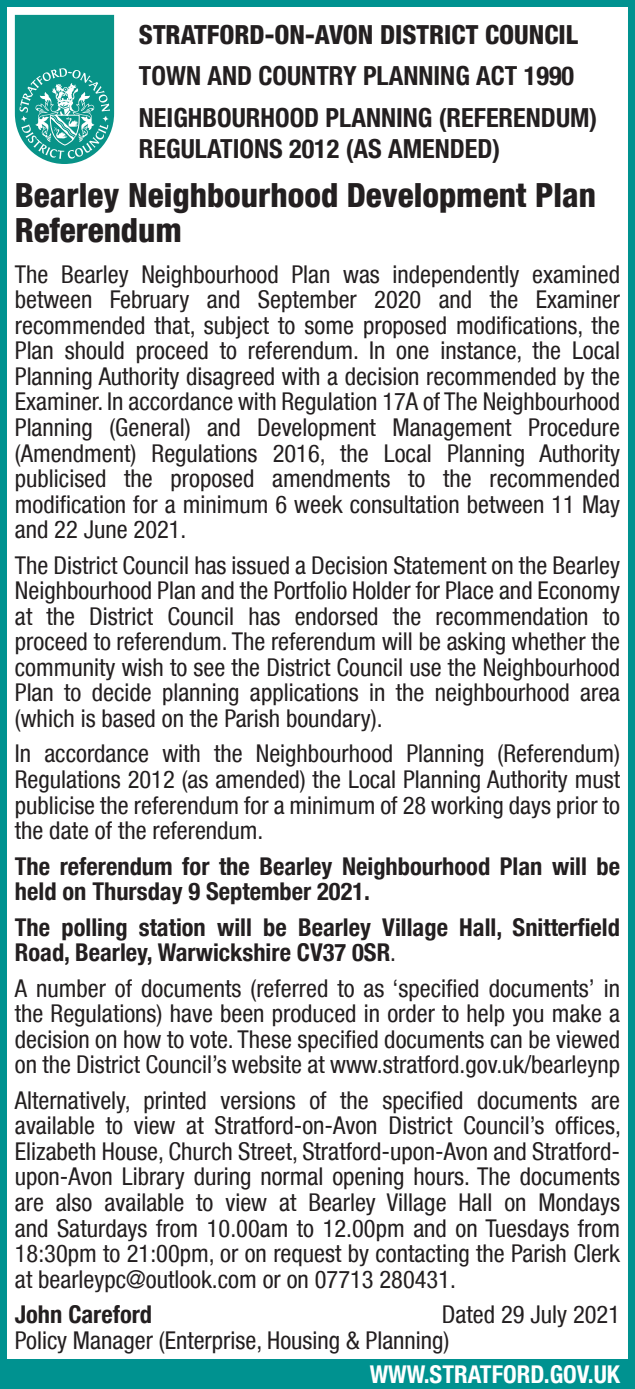
<style>
.page{position:relative;width:635px;height:1389px;background:#fff}
.page>*{position:absolute;margin:0;border:0;box-sizing:border-box;transform-origin:0 0}
.t1{font:800 condensed 33.25px/35px "Helvetica Neue LT Std";color:#231f20}
.t2{font:700 condensed 26.25px/41.3px "Helvetica Neue LT Std";color:#231f20}
.t3{font:800 condensed 26.25px "Helvetica Neue LT Std";color:#231f20}
.t4{font:condensed 24.5px/25.6px "Helvetica Neue LT Std";color:#231f20;text-align:justify}
.t5{font:700 condensed 24.5px/25.6px "Helvetica Neue LT Std";color:#231f20}
.t6{font:700 condensed 24.5px "Helvetica Neue LT Std";color:#fff}
.s1{font-weight:400}
</style>
<div class="page">
<div style="left:0;top:0;width:635px;height:1389px;border:7px solid #009290"></div>
<div style="left:0;top:1359px;width:635px;height:30px;background:#009290"></div>
<svg style="left:15px;top:15px;width:99px;height:149px;background:#39a89f"></svg>
<p class="t3" style="left:139px;top:18px;width:441px">STRATFORD-ON-AVON DISTRICT COUNCIL</p>
<p class="t2" style="left:139px;top:55px;width:460px">TOWN AND COUNTRY PLANNING ACT 1990<br>NEIGHBOURHOOD PLANNING (REFERENDUM)</p>
<p class="t2" style="left:139px;top:128px;width:363px">REGULATIONS 2012 (AS AMENDED)</p>
<h1 class="t1" style="left:15px;top:177px;width:583px">Bearley Neighbourhood Development Plan<br>Referendum</h1>
<p class="t4" style="left:15px;top:261px;width:607px">The Bearley Neighbourhood Plan was independently examined between February and September 2020 and the Examiner recommended that, subject to some proposed modifications, the Plan should proceed to referendum. In one instance, the Local Planning Authority disagreed with a decision recommended by the Examiner. In accordance with Regulation 17A of The Neighbourhood Planning (General) and Development Management Procedure (Amendment) Regulations 2016, the Local Planning Authority publicised the proposed amendments to the recommended modification for a minimum 6 week consultation between 11 May and 22 June 2021.</p>
<p class="t4" style="left:15px;top:552px;width:607px">The District Council has issued a Decision Statement on the Bearley Neighbourhood Plan and the Portfolio Holder for Place and Economy at the District Council has endorsed the recommendation to proceed to referendum. The referendum will be asking whether the community wish to see the District Council use the Neighbourhood Plan to decide planning applications in the neighbourhood area (which is based on the Parish boundary).</p>
<p class="t4" style="left:15px;top:741px;width:607px">In accordance with the Neighbourhood Planning (Referendum)<br>Regulations 2012 (as amended) the Local Planning Authority must publicise the referendum for a minimum of 28 working days prior to the date of the referendum.</p>
<p class="t5" style="left:15px;top:853px;width:607px">The referendum for the Bearley Neighbourhood Plan will be held on Thursday 9 September 2021.</p>
<p class="t5" style="left:15px;top:914px;width:607px">The polling station will be Bearley Village Hall, Snitterfield<br>Road, Bearley, Warwickshire CV37 0SR<span class="s1">.</span></p>
<p class="t4" style="left:15px;top:975px;width:607px">A number of documents (referred to as ‘specified documents’ in the Regulations) have been produced in order to help you make a decision on how to vote. These specified documents can be viewed on the District Council’s website at www.stratford.gov.uk/bearleynp</p>
<p class="t4" style="left:15px;top:1087px;width:608px">Alternatively, printed versions of the specified documents are available to view at Stratford-on-Avon District Council’s offices, Elizabeth House, Church Street, Stratford-upon-Avon and Stratford&shy;upon-Avon Library during normal opening hours. The documents are also available to view at Bearley Village Hall on Mondays and Saturdays from 10.00am to 12.00pm and on Tuesdays from 18:30pm to 21:00pm, or on request by contacting the Parish Clerk at bearleypc@outlook.com or on 07713 280431.</p>
<p class="t5" style="left:15px;top:1301px;width:139px">John Careford</p>
<p class="t4" style="left:15px;top:1302px;width:607px;text-indent:427px">Dated 29 July 2021<br>Policy Manager (Enterprise, Housing &amp; Planning)</p>
<p class="t6" style="left:370px;top:1359px;width:252px">WWW.STRATFORD.GOV.UK</p>
</div>
